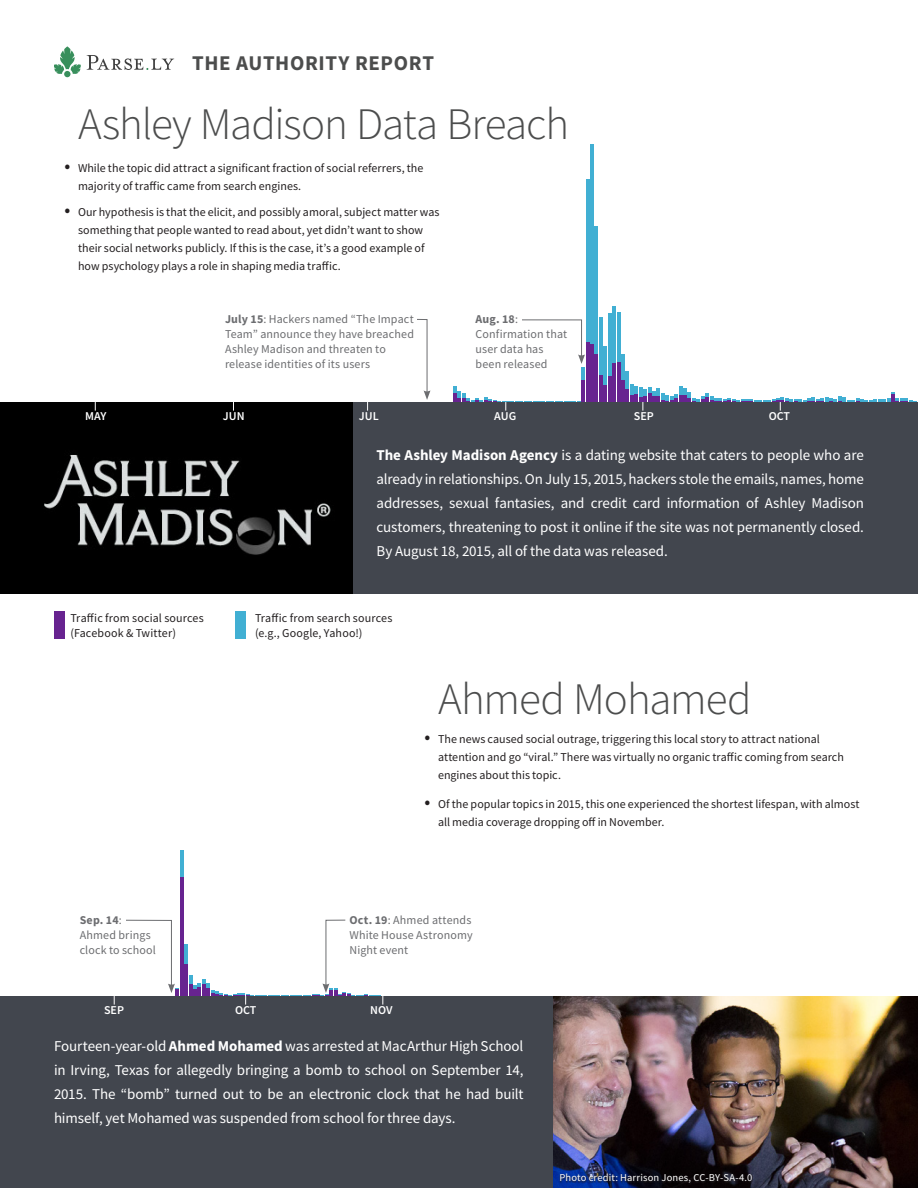
<style>
.page{position:relative;width:918px;height:1188px;background:#fff}
.page>*{position:absolute;margin:0;border:0;box-sizing:border-box;transform-origin:0 0}
.t1{font:300 45px "Source Sans Pro";letter-spacing:-.025em;color:#4c4d4d}
.t2{font:700 21px "Source Sans Pro";letter-spacing:.03em;color:#4c4d4d}
.t3{font:15px/24px "Source Sans Pro";letter-spacing:-.005em;color:#fff;text-align:justify}
.t4{font:12px/18px "Source Sans Pro";color:#231f20}
.annotation{font:12px/15px "Source Sans Pro";letter-spacing:.01em;color:#6c6d70}
.t5{font:600 12px "Source Sans Pro";color:#fff}
.annotation-2{font:700 12px "Source Sans Pro";color:#6c6d70}
.t6{font:10.5px "Source Sans Pro";letter-spacing:.015em;color:#fff}
.s1{font-size:19.5px}
.s2{font-weight:700}
.s3{font-weight:400}
</style>
<div class="page">
<hr style="left:180px;top:877px;width:3px;height:119px;background:#672390">
<hr style="left:185px;top:964px;width:3px;height:32px;background:#672390">
<hr style="left:180px;top:850px;width:3px;height:27px;background:#41afd3">
<hr style="left:185px;top:945px;width:3px;height:19px;background:#41afd3">
<div style="left:0;top:996px;width:918px;height:192px;background:#42464e"></div>
<img style="left:553px;top:996px;width:365px;height:192px">
<hr style="left:582px;top:380px;width:3px;height:22px;background:#672390">
<hr style="left:586px;top:342px;width:3px;height:60px;background:#672390">
<hr style="left:590px;top:344px;width:4px;height:58px;background:#672390">
<hr style="left:595px;top:353px;width:3px;height:49px;background:#672390">
<hr style="left:599px;top:375px;width:3px;height:27px;background:#672390">
<hr style="left:604px;top:385px;width:3px;height:17px;background:#672390">
<hr style="left:608px;top:376px;width:3px;height:26px;background:#672390">
<hr style="left:613px;top:362px;width:3px;height:40px;background:#672390">
<hr style="left:617px;top:362px;width:3px;height:40px;background:#672390">
<hr style="left:621px;top:379px;width:4px;height:23px;background:#672390">
<hr style="left:586px;top:179px;width:3px;height:163px;background:#41afd3">
<hr style="left:590px;top:144px;width:4px;height:200px;background:#41afd3">
<hr style="left:595px;top:226px;width:3px;height:127px;background:#41afd3">
<hr style="left:599px;top:317px;width:3px;height:58px;background:#41afd3">
<hr style="left:604px;top:347px;width:3px;height:38px;background:#41afd3">
<hr style="left:608px;top:313px;width:3px;height:63px;background:#41afd3">
<hr style="left:613px;top:306px;width:3px;height:56px;background:#41afd3">
<hr style="left:617px;top:312px;width:3px;height:50px;background:#41afd3">
<hr style="left:621px;top:354px;width:4px;height:25px;background:#41afd3">
<hr style="left:626px;top:372px;width:3px;height:17px;background:#41afd3">
<div style="left:0;top:402px;width:918px;height:192px;background:#42464e"></div>
<img style="left:0;top:402px;width:353px;height:192px">
<svg style="left:626px;top:385px;width:286px;height:26px"></svg>
<svg style="left:453px;top:386px;width:127px;height:25px"></svg>
<svg style="left:87px;top:55px;width:87px;height:15px"></svg>
<svg style="left:54px;top:46px;width:27px;height:31px"></svg>
<svg style="left:417px;top:319px;width:14px;height:81px"></svg>
<svg style="left:126px;top:919px;width:53px;height:77px"></svg>
<svg style="left:189px;top:919px;width:194px;height:86px"></svg>
<svg style="left:522px;top:319px;width:63px;height:61px"></svg>
<svg style="left:559px;top:1174px;width:194px;height:12px"></svg>
<div style="left:54px;top:612px;width:10px;height:27px;background:#672390"></div>
<div style="left:236px;top:612px;width:10px;height:27px;background:#41afd3"></div>
<p class="t2" style="left:192px;top:49px;width:243px">THE AUTHORITY REPORT</p>
<p class="t1" style="left:78px;top:96px;width:493px">Ashley Madison Data Breach</p>
<p class="t4" style="left:78px;top:159px;width:347px;text-indent:-14px"><span class="s1">•</span> While the topic did attract a significant fraction of social referrers, the majority of traffic came from search engines.</p>
<p class="t4" style="left:78px;top:203px;width:363px;text-indent:-14px"><span class="s1">•</span> Our hypothesis is that the elicit, and possibly amoral, subject matter was something that people wanted to read about, yet didn’t want to show their social networks publicly. If this is the case, it’s a good example of how psychology plays a role in shaping media traffic.</p>
<p class="annotation" style="left:225px;top:312px;width:190px"><span class="s2">July 15</span>: Hackers named “The Impact<br>Team” announce they have breached<br>Ashley Madison and threaten to release identities of its users</p>
<p class="annotation" style="left:476px;top:312px;width:93px"><span class="s2">Aug. 18</span>:<br>Confirmation that user data has been released</p>
<p class="t5" style="left:85px;top:408px;width:23px">MAY</p>
<p class="t5" style="left:223px;top:408px;width:23px">JUN</p>
<p class="t5" style="left:359px;top:408px;width:21px">JUL</p>
<p class="t5" style="left:494px;top:408px;width:23px">AUG</p>
<p class="t5" style="left:634px;top:408px;width:21px">SEP</p>
<p class="t5" style="left:769px;top:408px;width:23px">OCT</p>
<p class="t3" style="left:376px;top:443px;width:489px"><span class="s2">The Ashley Madison Agency</span> is a dating website that caters to people who are already in relationships. On July 15, 2015, hackers stole the emails, names, home addresses, sexual fantasies, and credit card information of Ashley Madison customers, threatening to post it online if the site was not permanently closed.<br>By August 18, 2015, all of the data was released.</p>
<p class="t4" style="left:70px;top:609px;width:135px">Traffic from social sources</p>
<p class="t4" style="left:70px;top:624px;width:107px">(Facebook &amp; Twitter)</p>
<p class="annotation-2" style="left:80px;top:912px;width:44px">Sep. 14<span class="s3">:</span></p>
<p class="annotation" style="left:80px;top:927px;width:78px">Ahmed brings clock to school</p>
<p class="t4" style="left:255px;top:609px;width:139px">Traffic from search sources</p>
<p class="t4" style="left:255px;top:624px;width:109px">(e.g., Google, Yahoo!)</p>
<p class="t1" style="left:438px;top:672px;width:315px">Ahmed Mohamed</p>
<p class="t4" style="left:438px;top:730px;width:407px;text-indent:-14px"><span class="s1">•</span> The news caused social outrage, triggering this local story to attract national attention and go “viral.” There was virtually no organic traffic coming from search engines about this topic.</p>
<p class="t4" style="left:438px;top:795px;width:423px;text-indent:-14px"><span class="s1">•</span> Of the popular topics in 2015, this one experienced the shortest lifespan, with almost all media coverage dropping off in November.</p>
<p class="annotation" style="left:350px;top:912px;width:125px;text-align:justify"><span class="s2">Oct. 19</span>: Ahmed attends White House Astronomy Night event</p>
<p class="t5" style="left:104px;top:1002px;width:21px">SEP</p>
<p class="t5" style="left:235px;top:1002px;width:23px">OCT</p>
<p class="t5" style="left:370px;top:1002px;width:24px">NOV</p>
<p class="t3" style="left:54px;top:1034px;width:471px">Fourteen-year-old <span class="s2">Ahmed Mohamed</span> was arrested at MacArthur High School in Irving, Texas for allegedly bringing a bomb to school on September 14, 2015. The “bomb” turned out to be an electronic clock that he had built himself, yet Mohamed was suspended from school for three days.</p>
<p class="t6" style="left:560px;top:1171px;width:195px">Photo credit: Harrison Jones, CC-BY-SA-4.0</p>
</div>
